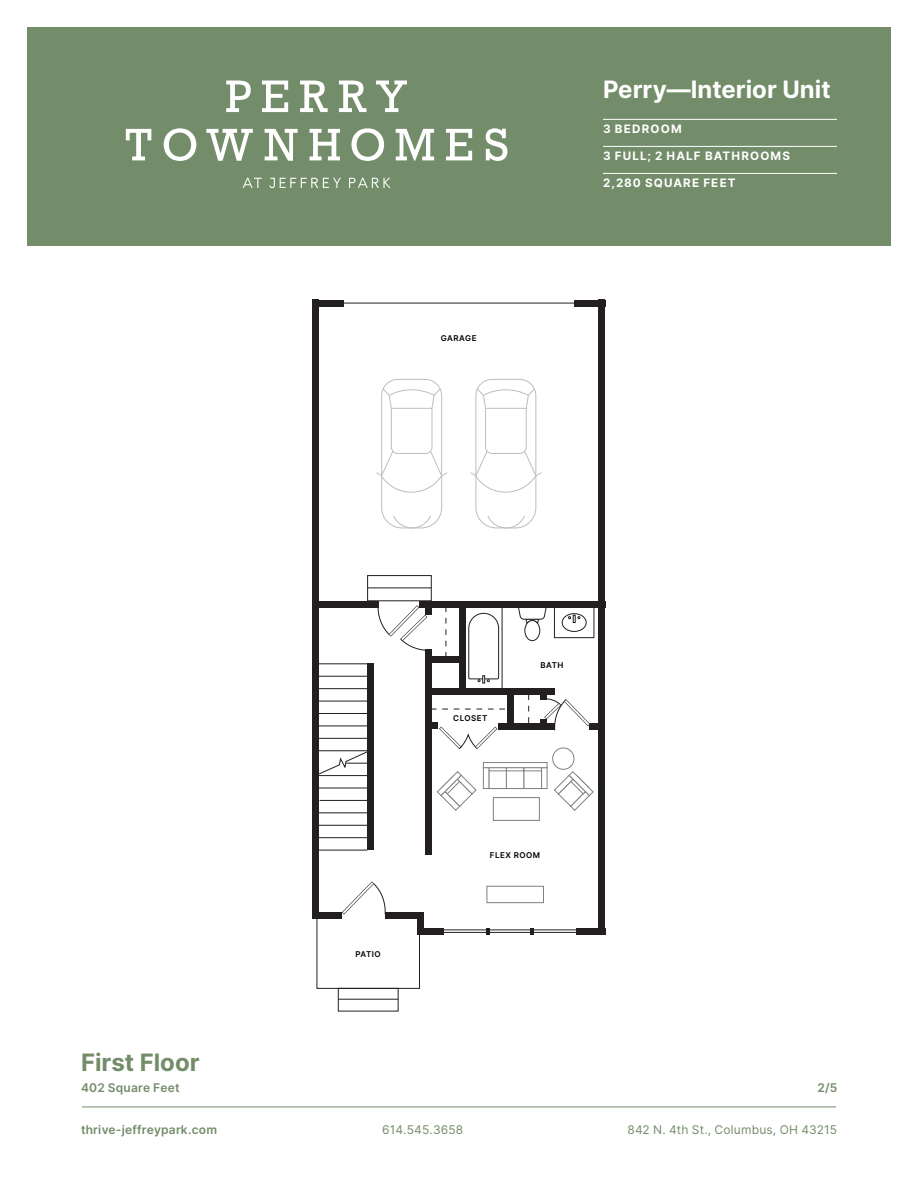
<style>
.page{position:relative;width:918px;height:1188px;background:#fff}
.page>*{position:absolute;margin:0;border:0;box-sizing:border-box;transform-origin:0 0}
.t1{font:700 24px "Inter";color:#fff}
.t2{font:700 24px "Inter";color:#738c69}
.t3{font:12px "Inter";letter-spacing:.015em;color:#738c69}
.t4{font:600 12px "Inter";letter-spacing:.02em;color:#738c69}
.t5{font:700 11.7px "Inter";letter-spacing:.095em;color:#fff}
.t6{font:600 7.95px "Inter";letter-spacing:.06em;color:#000}
</style>
<div class="page">
<div style="left:27px;top:27px;width:864px;height:218px;background:#738c69"></div>
<svg style="left:349px;top:178px;width:42px;height:10px"></svg>
<svg style="left:269px;top:178px;width:72px;height:10px"></svg>
<svg style="left:243px;top:178px;width:19px;height:10px"></svg>
<svg style="left:226px;top:81px;width:25px;height:31px"></svg>
<svg style="left:262px;top:81px;width:26px;height:31px"></svg>
<svg style="left:300px;top:81px;width:28px;height:31px"></svg>
<svg style="left:339px;top:81px;width:27px;height:31px"></svg>
<svg style="left:376px;top:81px;width:31px;height:31px"></svg>
<svg style="left:126px;top:129px;width:25px;height:31px"></svg>
<svg style="left:164px;top:128px;width:32px;height:33px"></svg>
<svg style="left:206px;top:129px;width:47px;height:32px"></svg>
<svg style="left:265px;top:129px;width:33px;height:32px"></svg>
<svg style="left:310px;top:129px;width:30px;height:31px"></svg>
<svg style="left:351px;top:128px;width:33px;height:33px"></svg>
<svg style="left:396px;top:129px;width:38px;height:32px"></svg>
<svg style="left:446px;top:129px;width:26px;height:31px"></svg>
<svg style="left:486px;top:128px;width:21px;height:33px"></svg>
<svg style="left:518px;top:607px;width:29px;height:34px"></svg>
<div style="left:554px;top:607px;width:40px;height:31px;border:1px solid #221f1f"></div>
<svg style="left:562px;top:613px;width:25px;height:19px"></svg>
<div style="left:425px;top:650px;width:7px;height:205px;background:#231f20"></div>
<div style="left:367px;top:664px;width:7px;height:186px;background:#231f20"></div>
<div style="left:540px;top:719px;width:7px;height:10px;background:#231f20"></div>
<div style="left:540px;top:693px;width:7px;height:6px;background:#231f20"></div>
<div style="left:507px;top:688px;width:7px;height:41px;background:#231f20"></div>
<div style="left:459px;top:605px;width:7px;height:87px;background:#231f20"></div>
<div style="left:312px;top:300px;width:32px;height:6px;background:#231f20"></div>
<div style="left:574px;top:300px;width:32px;height:6px;background:#231f20"></div>
<div style="left:419px;top:601px;width:187px;height:6px;background:#231f20"></div>
<div style="left:313px;top:601px;width:65px;height:6px;background:#231f20"></div>
<div style="left:417px;top:928px;width:27px;height:7px;background:#231f20"></div>
<div style="left:576px;top:928px;width:29px;height:7px;background:#231f20"></div>
<div style="left:425px;top:688px;width:130px;height:7px;background:#231f20"></div>
<div style="left:498px;top:723px;width:57px;height:7px;background:#231f20"></div>
<div style="left:590px;top:723px;width:12px;height:7px;background:#231f20"></div>
<div style="left:426px;top:722px;width:12px;height:7px;background:#231f20"></div>
<div style="left:425px;top:656px;width:41px;height:7px;background:#231f20"></div>
<svg style="left:439px;top:727px;width:58px;height:22px"></svg>
<svg style="left:543px;top:698px;width:47px;height:33px"></svg>
<svg style="left:377px;top:604px;width:55px;height:47px"></svg>
<div style="left:312px;top:300px;width:7px;height:619px;background:#231f20"></div>
<div style="left:599px;top:300px;width:6px;height:634px;background:#231f20"></div>
<hr style="left:320px;top:800px;width:47px;height:1px;background:#221f1f">
<hr style="left:319px;top:813px;width:48px;height:1px;background:#221f1f">
<hr style="left:319px;top:788px;width:48px;height:1px;background:#221f1f">
<hr style="left:319px;top:775px;width:48px;height:1px;background:#221f1f">
<hr style="left:319px;top:750px;width:48px;height:1px;background:#221f1f">
<hr style="left:319px;top:738px;width:48px;height:1px;background:#221f1f">
<hr style="left:319px;top:726px;width:48px;height:1px;background:#221f1f">
<hr style="left:319px;top:713px;width:48px;height:1px;background:#221f1f">
<hr style="left:319px;top:701px;width:48px;height:1px;background:#221f1f">
<hr style="left:319px;top:688px;width:48px;height:1px;background:#221f1f">
<hr style="left:319px;top:676px;width:48px;height:1px;background:#221f1f">
<hr style="left:319px;top:664px;width:48px;height:1px;background:#221f1f">
<hr style="left:319px;top:825px;width:48px;height:1px;background:#221f1f">
<hr style="left:319px;top:837px;width:48px;height:1px;background:#221f1f">
<hr style="left:319px;top:850px;width:48px;height:1px;background:#221f1f">
<svg style="left:319px;top:751px;width:48px;height:24px"></svg>
<div style="left:417px;top:912px;width:7px;height:22px;background:#231f20"></div>
<svg style="left:432px;top:709px;width:73px;height:1px"></svg>
<svg style="left:528px;top:695px;width:1px;height:28px"></svg>
<svg style="left:531px;top:928px;width:3px;height:7px"></svg>
<svg style="left:486px;top:928px;width:4px;height:7px"></svg>
<hr style="left:442px;top:932px;width:140px;height:1px;background:#221f1f">
<hr style="left:442px;top:930px;width:140px;height:1px;background:#221f1f">
<hr style="left:342px;top:303px;width:234px;height:1px;background:#231f20">
<svg style="left:376px;top:379px;width:72px;height:149px"></svg>
<svg style="left:470px;top:379px;width:72px;height:149px"></svg>
<hr style="left:338px;top:999px;width:60px;height:1px;background:#221f1f">
<svg style="left:316px;top:881px;width:104px;height:108px"></svg>
<div style="left:553px;top:748px;width:21px;height:21px;border:1px solid #808285;border-radius:50%"></div>
<div style="left:493px;top:797px;width:47px;height:24px;border:1px solid #808184"></div>
<div style="left:487px;top:886px;width:57px;height:17px;border:1px solid #808184"></div>
<div style="left:489px;top:762px;width:18px;height:27px;border:1px solid #808184"></div>
<div style="left:489px;top:768px;width:18px;height:3px;border:1px solid #808184"></div>
<div style="left:483px;top:768px;width:6px;height:21px;border:1px solid #808184"></div>
<div style="left:506px;top:762px;width:18px;height:27px;border:1px solid #808184"></div>
<div style="left:506px;top:768px;width:18px;height:3px;border:1px solid #808184"></div>
<div style="left:524px;top:762px;width:18px;height:27px;border:1px solid #808184"></div>
<div style="left:524px;top:768px;width:18px;height:3px;border:1px solid #808184"></div>
<div style="left:483px;top:763px;width:64px;height:5px;background:#fff"></div>
<div style="left:483px;top:762px;width:64px;height:6px;border:1px solid #808184"></div>
<svg style="left:554px;top:771px;width:39px;height:40px"></svg>
<svg style="left:437px;top:771px;width:39px;height:40px"></svg>
<svg style="left:446px;top:607px;width:1px;height:49px"></svg>
<div style="left:367px;top:575px;width:65px;height:26px;border:1px solid #221f1f"></div>
<hr style="left:367px;top:588px;width:64px;height:1px;background:#221f1f">
<svg style="left:468px;top:613px;width:31px;height:70px"></svg>
<hr style="left:502px;top:606px;width:1px;height:83px;background:#221f1f">
<hr style="left:82px;top:1107px;width:754px;height:1px;background:#738c69">
<hr style="left:603px;top:119px;width:234px;height:1px;background:#fff">
<hr style="left:603px;top:146px;width:234px;height:1px;background:#fff">
<hr style="left:603px;top:173px;width:234px;height:1px;background:#fff">
<p class="t2" style="left:81px;top:1045px;width:120px">First Floor</p>
<p class="t4" style="left:81px;top:1079px;width:100px">402 Square Feet</p>
<p class="t4" style="left:81px;top:1121px;width:138px">thrive-jeffreypark.com</p>
<p class="t1" style="left:603px;top:72px;width:229px">Perry—Interior Unit</p>
<p class="t6" style="left:441px;top:332px;width:37px">GARAGE</p>
<p class="t5" style="left:603px;top:120px;width:80px">3 BEDROOM</p>
<p class="t5" style="left:603px;top:148px;width:189px">3 FULL; 2 HALF BATHROOMS</p>
<p class="t5" style="left:603px;top:175px;width:134px">2,280 SQUARE FEET</p>
<p class="t6" style="left:356px;top:949px;width:27px">PATIO</p>
<p class="t6" style="left:453px;top:713px;width:36px">CLOSET</p>
<p class="t6" style="left:540px;top:659px;width:24px">BATH</p>
<p class="t6" style="left:490px;top:850px;width:52px">FLEX ROOM</p>
<p class="t4" style="left:817px;top:1079px;width:21px">2/5</p>
<p class="t3" style="left:382px;top:1121px;width:83px">614.545.3658</p>
<p class="t3" style="left:627px;top:1121px;width:211px">842 N. 4th St., Columbus, OH 43215</p>
</div>
